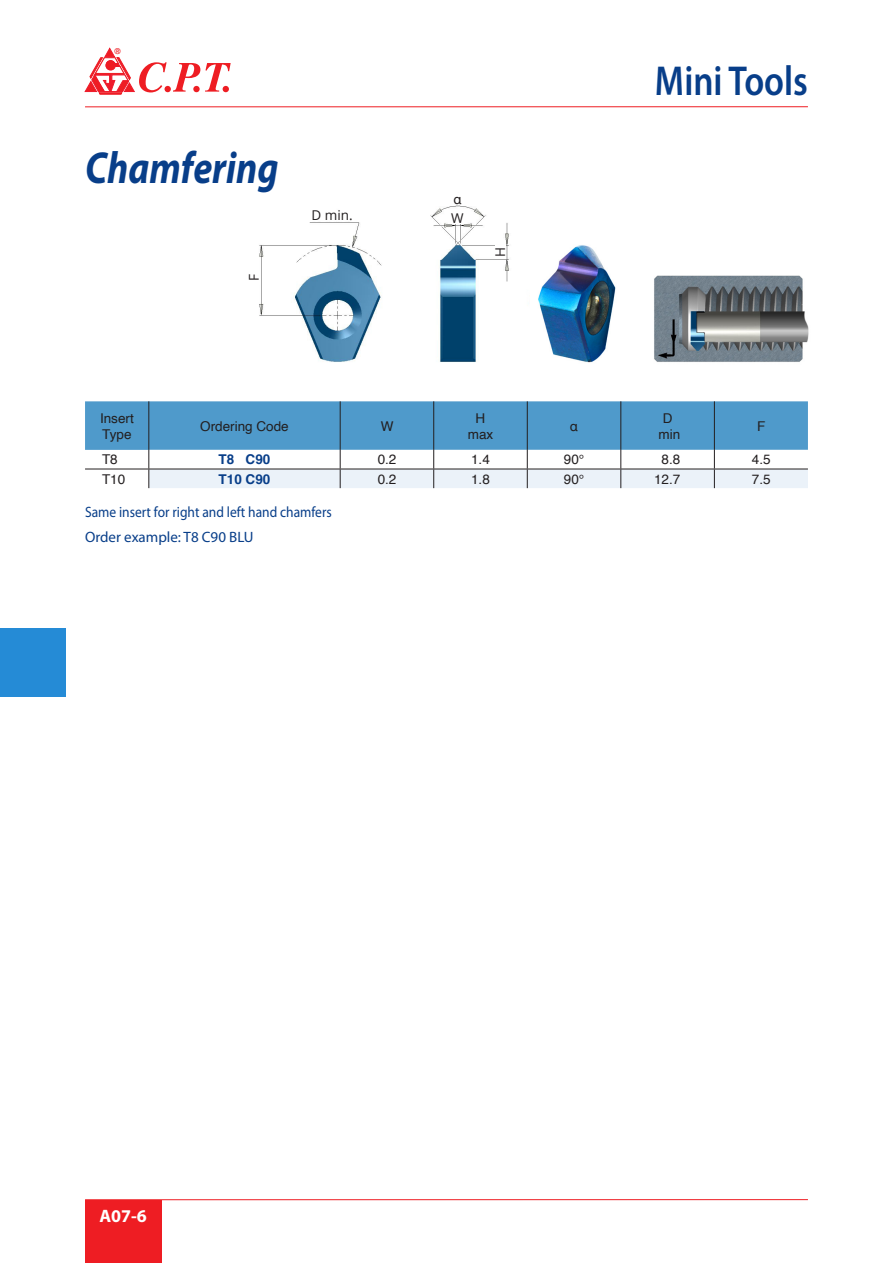
<style>
.page{position:relative;width:893px;height:1263px;background:#fff}
.page>*{position:absolute;margin:0;border:0;box-sizing:border-box;transform-origin:0 0}
.t1{font:italic 700 45px "Myriad Pro";color:#083e89;scale:.84 1}
.t2{font:600 42px "Myriad Pro";color:#083e89;scale:.84 1}
.t3{font:700 18px "Myriad Pro";color:#fff}
.t4{font:15px "Myriad Pro";color:#083e89;scale:.9 1}
.t5{font:15px "Myriad Pro";color:#083e89}
.inside_table{font:13.5px "Helvetica";color:#231f20}
.inside_table-2{font:700 13.5px "Helvetica";color:#083e89}
.t6{font:13.5px "Open Sans";color:#231f20}
.t7{font:500 11.25px "Win Soft Pro";color:#ee1d23}
</style>
<div class="page">
<hr style="left:85px;top:106px;width:723px;height:1px;background:#ee1d23">
<div style="left:0;top:628px;width:66px;height:68px;background:#258bd6"></div>
<div style="left:85px;top:1200px;width:77px;height:63px;background:#ee1d23"></div>
<hr style="left:85px;top:1199px;width:723px;height:1px;background:#ee1d23">
<svg style="left:85px;top:48px;width:146px;height:46px"></svg>
<img style="left:259px;top:205px;width:250px;height:157px">
<div style="left:303px;top:210px;width:58px;height:11px;background:#fff"></div>
<div style="left:448px;top:213px;width:19px;height:10px;background:#fff"></div>
<div style="left:495px;top:245px;width:11px;height:13px;background:#fff"></div>
<svg style="left:85px;top:401px;width:723px;height:87px"></svg>
<img style="left:654px;top:275px;width:155px;height:87px">
<img style="left:538px;top:245px;width:78px;height:118px">
<p class="t7" style="left:114px;top:43px;width:8px">®</p>
<p class="t1" style="left:85px;top:138px;width:232px">Chamfering</p>
<p class="t6" style="left:245px;top:281px;width:8px;rotate:-90deg">F</p>
<p class="inside_table" style="left:453px;top:189px;width:10px">α</p>
<p class="t6" style="left:311px;top:206px;width:43px">D min.</p>
<p class="t6" style="left:451px;top:209px;width:14px">W</p>
<p class="t6" style="left:491px;top:257px;width:11px;rotate:-90deg">H</p>
<p class="inside_table" style="left:100px;top:407px;width:35px">Insert</p>
<p class="inside_table" style="left:102px;top:424px;width:31px">Type</p>
<p class="inside_table" style="left:200px;top:415px;width:90px">Ordering Code</p>
<p class="inside_table" style="left:381px;top:415px;width:14px">W</p>
<p class="inside_table" style="left:476px;top:407px;width:11px">H</p>
<p class="inside_table" style="left:468px;top:424px;width:27px">max</p>
<p class="inside_table" style="left:570px;top:415px;width:10px">α</p>
<h2 class="t2" style="left:655px;top:54px;width:184px">Mini Tools</h2>
<p class="inside_table" style="left:663px;top:407px;width:11px">D</p>
<p class="inside_table" style="left:659px;top:424px;width:23px">min</p>
<p class="inside_table" style="left:757px;top:415px;width:10px">F</p>
<p class="inside_table" style="left:102px;top:449px;width:17px">T8</p>
<p class="inside_table-2" style="left:219px;top:449px;width:53px">T8 C90</p>
<p class="inside_table" style="left:378px;top:449px;width:20px">0.2</p>
<p class="inside_table" style="left:471px;top:449px;width:20px">1.4</p>
<p class="inside_table" style="left:564px;top:449px;width:22px">90°</p>
<p class="inside_table" style="left:662px;top:449px;width:20px">8.8</p>
<p class="inside_table" style="left:752px;top:449px;width:20px">4.5</p>
<p class="inside_table" style="left:102px;top:469px;width:25px">T10</p>
<p class="inside_table-2" style="left:219px;top:468px;width:53px">T10 C90</p>
<p class="inside_table" style="left:378px;top:469px;width:20px">0.2</p>
<p class="inside_table" style="left:471px;top:469px;width:20px">1.8</p>
<p class="inside_table" style="left:564px;top:469px;width:22px">90°</p>
<p class="inside_table" style="left:654px;top:469px;width:28px">12.7</p>
<p class="inside_table" style="left:752px;top:469px;width:20px">7.5</p>
<p class="t4" style="left:85px;top:502px;width:276px">Same insert for right and left hand chamfers</p>
<p class="t5" style="left:85px;top:528px;width:170px">Order example: T8 C90 BLU</p>
<h3 class="t3" style="left:99px;top:1204px;width:49px">A07-6</h3>
</div>
